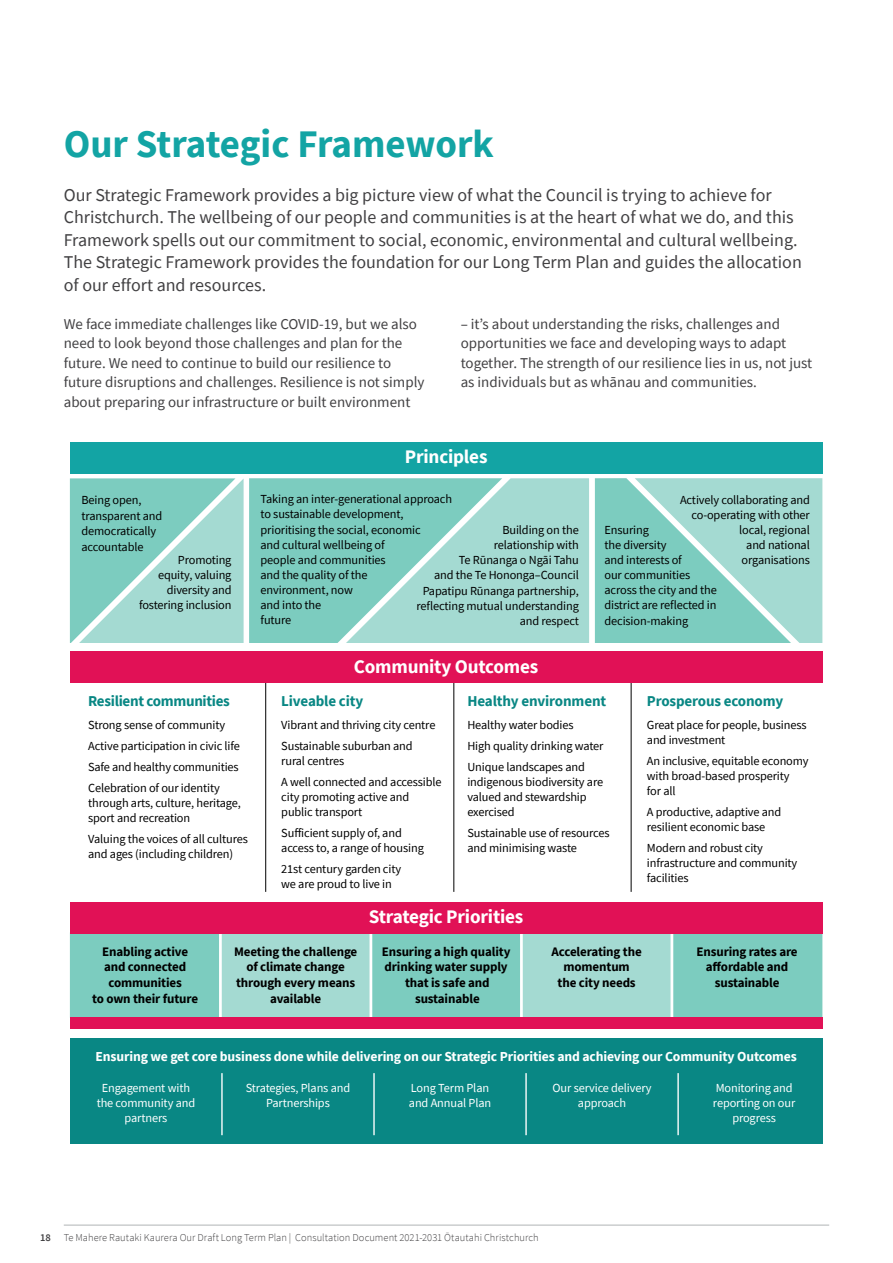
<style>
.page{position:relative;width:893px;height:1263px;background:#fff}
.page>*{position:absolute;margin:0;border:0;box-sizing:border-box;transform-origin:0 0}
.t1{font:700 39px "Source Sans Pro";letter-spacing:-.005em;color:#13a4a4}
.t2{font:700 19.2px "Source Sans Pro";letter-spacing:-.01em;color:#fff}
.t3{font:18px/22.5px "Source Sans Pro";color:#414042}
.t4{font:15px/19.5px "Source Sans Pro";color:#414042}
.t5{font:700 15px "Source Sans Pro";letter-spacing:-.01em;color:#098784}
.t6{font:700 13.65px "Source Sans Pro";letter-spacing:-.01em;color:#fff}
.t7{font:700 13.05px/15.8px "Source Sans Pro";letter-spacing:-.01em;color:#000;text-align:center}
.t8{font:12.3px/15px "Source Sans Pro";letter-spacing:-.01em;color:#000}
.t9{font:12.3px/15px "Source Sans Pro";letter-spacing:-.01em;color:#fff;text-align:center}
.t10{font:300 10.5px "Source Sans Pro";letter-spacing:.005em;color:#414042}
.s1{font-weight:600}
</style>
<div class="page">
<div style="left:70px;top:442px;width:752px;height:31px;background:#13a4a4"></div>
<svg style="left:70px;top:478px;width:519px;height:165px;background:#94d4ca"></svg>
<svg style="left:595px;top:478px;width:227px;height:165px;background:#93d4ca"></svg>
<hr style="left:265px;top:678px;width:1px;height:214px;background:#000">
<hr style="left:453px;top:678px;width:1px;height:214px;background:#000">
<hr style="left:631px;top:678px;width:1px;height:214px;background:#000">
<div style="left:70px;top:652px;width:752px;height:31px;background:#e11156"></div>
<div style="left:70px;top:1038px;width:752px;height:106px;background:#098784"></div>
<hr style="left:221px;top:1073px;width:2px;height:62px;background:#fff">
<hr style="left:373px;top:1073px;width:2px;height:62px;background:#fff">
<hr style="left:525px;top:1073px;width:2px;height:62px;background:#fff">
<hr style="left:677px;top:1073px;width:2px;height:62px;background:#fff">
<div style="left:70px;top:933px;width:752px;height:84px;background:#7cccbf"></div>
<svg style="left:222px;top:933px;width:448px;height:84px;background:#97d3ca"></svg>
<hr style="left:219px;top:932px;width:3px;height:86px;background:#fff">
<hr style="left:370px;top:932px;width:2px;height:86px;background:#fff">
<hr style="left:520px;top:932px;width:3px;height:86px;background:#fff">
<hr style="left:670px;top:932px;width:3px;height:86px;background:#fff">
<div style="left:70px;top:902px;width:752px;height:31px;background:#e11156"></div>
<div style="left:70px;top:1017px;width:752px;height:11px;background:#e11156"></div>
<hr style="left:64px;top:1225px;width:765px;height:1px;background:#b1b4b6">
<h1 class="t1" style="left:64px;top:117px;width:432px">Our Strategic Framework</h1>
<p class="t3" style="left:64px;top:183px;width:740px">Our Strategic Framework provides a big picture view of what the Council is trying to achieve for Christchurch. The wellbeing of our people and communities is at the heart of what we do, and this Framework spells out our commitment to social, economic, environmental and cultural wellbeing.<br>The Strategic Framework provides the foundation for our Long Term Plan and guides the allocation of our effort and resources.</p>
<p class="t4" style="left:64px;top:314px;width:362px">We face immediate challenges like COVID-19, but we also need to look beyond those challenges and plan for the future. We need to continue to build our resilience to future disruptions and challenges. Resilience is not simply about preparing our infrastructure or built environment</p>
<p class="t4" style="left:461px;top:314px;width:353px">– it’s about understanding the risks, challenges and opportunities we face and developing ways to adapt together. The strength of our resilience lies in us, not just as individuals but as whānau and communities.</p>
<h2 class="t2" style="left:405px;top:443px;width:84px">Principles</h2>
<p class="t8" style="left:82px;top:492px;width:82px;line-height:15.8px">Being open, transparent and democratically accountable</p>
<p class="t8" style="left:139px;top:552px;width:94px;text-align:right">Promoting<br>equity, valuing diversity and fostering inclusion</p>
<p class="t8" style="left:261px;top:492px;width:193px">Taking an inter-generational approach to sustainable development, prioritising the social, economic<br>and cultural wellbeing of<br>people and communities<br>and the quality of the<br>environment, now<br>and into the<br>future</p>
<p class="t8" style="left:680px;top:492px;width:131px;text-align:right">Actively collaborating and co-operating with other local, regional<br>and national organisations</p>
<p class="t8" style="left:417px;top:523px;width:164px;text-align:right">Building on the<br>relationship with<br>Te Rūnanga o Ngāi Tahu<br>and the Te Hononga–Council<br>Papatipu Rūnanga partnership, reflecting mutual understanding and respect</p>
<p class="t8" style="left:604px;top:522px;width:114px">Ensuring<br>the diversity<br>and interests of<br>our communities across the city and the district are reflected in decision-making</p>
<p class="t5" style="left:88px;top:691px;width:143px">Resilient communities</p>
<p class="t8" style="left:88px;top:714px;width:153px;line-height:20.9px">Strong sense of community<br>Active participation in civic life<br>Safe and healthy communities<br>Celebration of our identity</p>
<p class="t8" style="left:88px;top:795px;width:154px">through arts, culture, heritage, sport and recreation</p>
<p class="t8" style="left:88px;top:831px;width:161px">Valuing the voices of all cultures and ages (including children)</p>
<h2 class="t2" style="left:354px;top:653px;width:186px">Community Outcomes</h2>
<p class="t5" style="left:281px;top:691px;width:83px">Liveable city</p>
<p class="t8" style="left:281px;top:714px;width:156px;line-height:20.9px">Vibrant and thriving city centre<br>Sustainable suburban and</p>
<p class="t8" style="left:281px;top:750px;width:162px;line-height:20.9px">rural centres<br>A well connected and accessible</p>
<p class="t8" style="left:281px;top:789px;width:129px">city promoting active and public transport</p>
<p class="t8" style="left:281px;top:825px;width:144px">Sufficient supply of, and access to, a range of housing</p>
<p class="t8" style="left:281px;top:861px;width:121px">21st century garden city we are proud to live in</p>
<p class="t5" style="left:467px;top:691px;width:140px">Healthy environment</p>
<p class="t8" style="left:467px;top:714px;width:138px;line-height:20.9px">Healthy water bodies<br>High quality drinking water<br>Unique landscapes and</p>
<p class="t8" style="left:467px;top:774px;width:137px">indigenous biodiversity are valued and stewardship exercised</p>
<p class="t8" style="left:467px;top:825px;width:144px">Sustainable use of resources and minimising waste</p>
<h2 class="t2" style="left:369px;top:904px;width:156px">Strategic Priorities</h2>
<p class="t5" style="left:647px;top:691px;width:138px">Prosperous economy</p>
<p class="t8" style="left:647px;top:717px;width:161px">Great place for people, business and investment</p>
<p class="t8" style="left:647px;top:753px;width:163px">An inclusive, equitable economy with broad-based prosperity<br>for all</p>
<p class="t8" style="left:647px;top:804px;width:136px">A productive, adaptive and resilient economic base</p>
<p class="t8" style="left:647px;top:840px;width:152px">Modern and robust city infrastructure and community facilities</p>
<p class="t7" style="left:92px;top:943px;width:107px">Enabling active and connected communities<br>to own their future</p>
<p class="t7" style="left:234px;top:943px;width:125px">Meeting the challenge of climate change through every means available</p>
<p class="t7" style="left:382px;top:943px;width:130px">Ensuring a high quality drinking water supply that is safe and sustainable</p>
<p class="t7" style="left:552px;top:943px;width:92px">Accelerating the momentum<br>the city needs</p>
<p class="t7" style="left:697px;top:943px;width:103px">Ensuring rates are affordable and sustainable</p>
<p class="t6" style="left:95px;top:1048px;width:703px">Ensuring we get core business done while delivering on our Strategic Priorities and achieving our Community Outcomes</p>
<p class="t9" style="left:97px;top:1080px;width:100px">Engagement with the community and partners</p>
<p class="t9" style="left:246px;top:1080px;width:106px">Strategies, Plans and<br>Partnerships</p>
<p class="t9" style="left:409px;top:1080px;width:84px;text-align:left">Long Term Plan and Annual Plan</p>
<p class="t9" style="left:553px;top:1080px;width:101px">Our service delivery approach</p>
<p class="t9" style="left:713px;top:1080px;width:84px">Monitoring and reporting on our progress</p>
<p class="t10" style="left:40px;top:1231px;width:500px"><span class="s1">18</span> Te Mahere Rautaki Kaurera Our Draft Long Term Plan | Consultation Document 2021-2031 Ōtautahi Christchurch</p>
</div>
